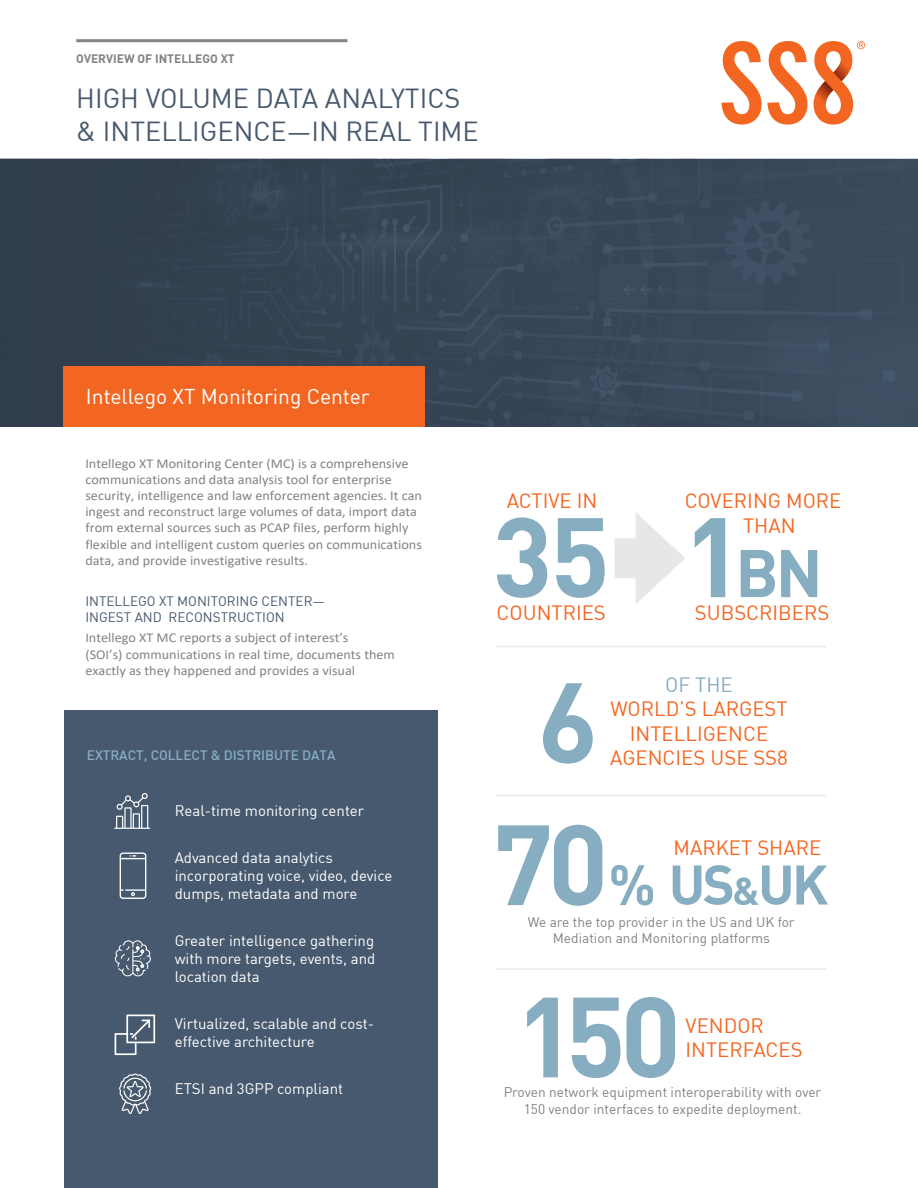
<style>
.page{position:relative;width:918px;height:1188px;background:#fff}
.page>*{position:absolute;margin:0;border:0;box-sizing:border-box;transform-origin:0 0}
.t1{font:700 111.9px "DIN";color:#87adc1}
.t2{font:700 111px "DIN";color:#87adc1}
.t3{font:700 66.3px "DIN";color:#87adc1}
.t4{font:700 54.75px "DIN";color:#87adc1}
.t5{font:27px/32.4px "DIN";color:#47596e}
.t6{font:21px "DIN";color:#fff}
.t7{font:20.25px/24.5px "DIN";color:#f36621;text-align:center}
.t8{font:20.25px "DIN";color:#87adc1}
.t9{font:15px/18px "DIN";color:#fff}
.t10{font:13.65px/16.5px "DIN";color:#808285;text-align:center}
.t11{font:13.5px/16.2px "Calibri";color:#808285;scale:1.05 1}
.t12{font:13.5px/16.2px "DIN";color:#47596e}
.t13{font:500 13.5px "DIN";color:#87adc1}
.t14{font:700 12px "DIN";color:#808285}
.s1{font-size:20.4px}
.s2{font-size:111.9px}
.s3{font-size:55.95px}
.s4{font-size:38.4px}
</style>
<div class="page">
<img style="left:0;top:159px;width:918px;height:268px">
<div style="left:64px;top:711px;width:374px;height:477px;background:#47596e"></div>
<svg style="left:721px;top:41px;width:87px;height:84px"></svg>
<svg style="left:814px;top:41px;width:51px;height:84px"></svg>
<div style="left:64px;top:366px;width:361px;height:61px;background:#f36621"></div>
<hr style="left:76px;top:39px;width:271px;height:3px;background:#808285">
<hr style="left:496px;top:646px;width:330px;height:1px;background:#e6e7e9">
<hr style="left:496px;top:795px;width:330px;height:1px;background:#e6e7e9">
<hr style="left:496px;top:968px;width:330px;height:2px;background:#e6e7e9">
<div style="left:615px;top:538px;width:37px;height:40px;background:#e6e7e9"></div>
<svg style="left:636px;top:513px;width:49px;height:91px"></svg>
<svg style="left:120px;top:853px;width:26px;height:46px"></svg>
<svg style="left:114px;top:793px;width:36px;height:36px"></svg>
<svg style="left:115px;top:940px;width:36px;height:36px"></svg>
<svg style="left:115px;top:1015px;width:40px;height:40px"></svg>
<svg style="left:119px;top:1074px;width:32px;height:40px"></svg>
<p class="t14" style="left:76px;top:51px;width:160px">OVERVIEW OF INTELLEGO XT</p>
<h3 class="t5" style="left:76px;top:82px;width:404px">HIGH VOLUME DATA ANALYTICS &amp; INTELLIGENCE—IN REAL TIME</h3>
<h3 class="t6" style="left:86px;top:383px;width:285px">Intellego XT Monitoring Center</h3>
<p class="t11" style="left:85px;top:455px;width:322px">Intellego XT Monitoring Center (MC) is a comprehensive communications and data analysis tool for enterprise security, intelligence and law enforcement agencies. It can ingest and reconstruct large volumes of data, import data from external sources such as PCAP files, perform highly flexible and intelligent custom queries on communications data, and provide investigative results.</p>
<p class="t12" style="left:85px;top:593px;width:241px">INTELLEGO XT MONITORING CENTER—<br>INGEST AND RECONSTRUCTION</p>
<p class="t11" style="left:85px;top:629px;width:296px">Intellego XT MC reports a subject of interest’s<br>(SOI’s) communications in real time, documents them exactly as they happened and provides a visual</p>
<p class="t13" style="left:87px;top:747px;width:250px">EXTRACT, COLLECT &amp; DISTRIBUTE DATA</p>
<p class="t9" style="left:175px;top:801px;width:191px">Real-time monitoring center</p>
<p class="t9" style="left:175px;top:848px;width:219px">Advanced data analytics incorporating voice, video, device dumps, metadata and more</p>
<p class="t9" style="left:175px;top:931px;width:202px;text-align:justify">Greater intelligence gathering with more targets, events, and location data</p>
<p class="t9" style="left:175px;top:1014px;width:201px">Virtualized, scalable and cost&shy;effective architecture</p>
<p class="t9" style="left:175px;top:1079px;width:170px">ETSI and 3GPP compliant</p>
<h3 class="t7" style="left:507px;top:488px;width:92px">ACTIVE IN</h3>
<h3 class="t7" style="left:685px;top:488px;width:158px">COVERING MORE</h3>
<h2 class="t2" style="left:492px;top:485px;width:119px">35</h2>
<h3 class="t7" style="left:497px;top:600px;width:111px">COUNTRIES</h3>
<h2 class="t2" style="left:683px;top:485px;width:62px">1</h2>
<h3 class="t7" style="left:695px;top:600px;width:136px">SUBSCRIBERS</h3>
<h3 class="t7" style="left:743px;top:513px;width:54px">THAN</h3>
<h3 class="t3" style="left:735px;top:530px;width:89px">BN</h3>
<h1 class="t1" style="left:538px;top:649px;width:62px">6</h1>
<h3 class="t8" style="left:665px;top:672px;width:69px">OF THE</h3>
<h3 class="t7" style="left:610px;top:696px;width:179px">WORLD’S LARGEST<br>INTELLIGENCE<br>AGENCIES USE SS<span class="s1">8</span></h3>
<h3 class="t4" style="left:493px;top:849px;width:337px"><span class="s2">70</span><span class="s3">%</span> US<span class="s4">&amp;</span>UK</h3>
<h3 class="t7" style="left:673px;top:835px;width:149px">MARKET SHARE</h3>
<p class="t10" style="left:528px;top:914px;width:268px">We are the top provider in the US and UK for<br>Mediation and Monitoring platforms</p>
<h1 class="t1" style="left:516px;top:964px;width:167px">150</h1>
<h3 class="t7" style="left:686px;top:1013px;width:119px;text-align:left">VENDOR<br>INTERFACES</h3>
<p class="t10" style="left:504px;top:1084px;width:319px">Proven network equipment interoperability with over<br>150 vendor interfaces to expedite deployment.</p>
</div>
